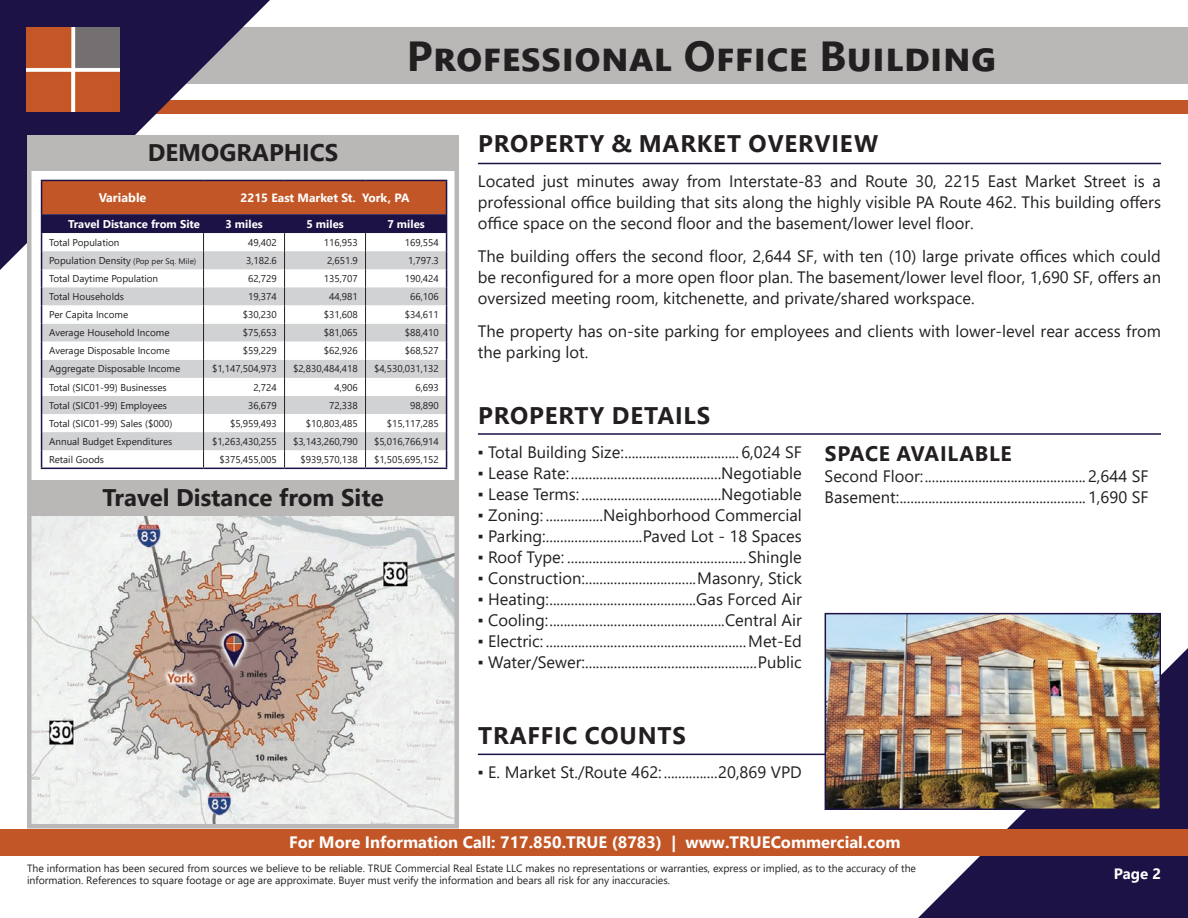
<style>
.page{position:relative;width:1188px;height:918px;background:#fff}
.page>*{position:absolute;margin:0;border:0;box-sizing:border-box;transform-origin:0 0}
.t1{font:700 42px "Segoe UI";color:#231f20}
.t2{font:700 24px "Segoe UI";letter-spacing:.035em;color:#231f20}
.t3{font:700 24px "Segoe UI";color:#231f20}
.t4{font:700 21px "Segoe UI";letter-spacing:.035em;color:#231f20}
.t5{font:16.5px/21px "Segoe UI";color:#231f20;text-align:justify}
.t6{font:700 16.5px "Segoe UI";color:#fff}
.t7{font:700 15px "Segoe UI";color:#fff}
.t8{font:700 12.6px "Segoe UI";color:#fff}
.t9{font:700 12px "Segoe UI";color:#fff}
.t10{font:700 11.25px "Segoe UI";color:#fff}
.t11{font:10.5px/12px "Segoe UI";color:#231f20}
.t12{font:9.9px "Segoe UI";color:#231f20}
.s1{font-size:8.1px}
</style>
<div class="page">
<div style="left:0;top:100px;width:1188px;height:14px;background:#c35626"></div>
<div style="left:0;top:27px;width:1188px;height:57px;background:#b9b8b7"></div>
<svg style="left:0;top:0;width:270px;height:270px;fill:#1c1245"></svg>
<svg style="left:918px;top:648px;width:270px;height:270px;fill:#1c1245"></svg>
<img style="left:27px;top:27px;width:92px;height:85px">
<img style="left:32px;top:515px;width:422px;height:309px">
<div style="left:27px;top:498px;width:432px;height:331px;border:4px solid #b9b8b7"></div>
<div style="left:27px;top:157px;width:432px;height:330px;background:#fff;border:4px solid #b9b8b7"></div>
<div style="left:27px;top:135px;width:432px;height:35px;background:#b9b8b7"></div>
<hr style="left:478px;top:163px;width:683px;height:1px;background:#1c1245">
<hr style="left:478px;top:433px;width:683px;height:2px;background:#1c1245">
<hr style="left:478px;top:754px;width:683px;height:1px;background:#1c1245">
<div style="left:1px;top:829px;width:1187px;height:27px;background:#c35626"></div>
<hr style="left:41px;top:468px;width:163px;height:1px;background:#1c1245">
<hr style="left:204px;top:468px;width:81px;height:1px;background:#1c1245">
<hr style="left:285px;top:468px;width:81px;height:1px;background:#1c1245">
<hr style="left:366px;top:468px;width:81px;height:1px;background:#1c1245">
<svg style="left:41px;top:180px;width:406px;height:288px"></svg>
<div style="left:27px;top:480px;width:432px;height:35px;background:#b9b8b7"></div>
<img style="left:828px;top:616px;width:330px;height:191px">
<div style="left:825px;top:613px;width:336px;height:197px;border:2px solid #1c1245"></div>
<h1 class="t1" style="left:407px;top:16px;width:592px">Professional Office Building</h1>
<h2 class="t3" style="left:148px;top:130px;width:192px">DEMOGRAPHICS</h2>
<p class="t8" style="left:99px;top:186px;width:49px">Variable</p>
<p class="t9" style="left:241px;top:186px;width:170px">2215 East Market St. York, PA</p>
<p class="t10" style="left:68px;top:213px;width:133px">Travel Distance from Site</p>
<p class="t10" style="left:225px;top:213px;width:39px">3 miles</p>
<p class="t10" style="left:306px;top:213px;width:39px">5 miles</p>
<p class="t10" style="left:387px;top:213px;width:39px">7 miles</p>
<p class="t12" style="left:49px;top:233px;width:72px">Total Population</p>
<p class="t12" style="left:248px;top:233px;width:30px">49,402</p>
<p class="t12" style="left:324px;top:233px;width:36px">116,953</p>
<p class="t12" style="left:405px;top:233px;width:36px">169,554</p>
<p class="t12" style="left:49px;top:251px;width:149px">Population Density <span class="s1">(Pop per Sq. Mile)</span></p>
<p class="t12" style="left:246px;top:251px;width:32px">3,182.6</p>
<p class="t12" style="left:327px;top:251px;width:32px">2,651.9</p>
<p class="t12" style="left:408px;top:251px;width:32px">1,797.3</p>
<p class="t12" style="left:49px;top:269px;width:111px">Total Daytime Population</p>
<p class="t12" style="left:248px;top:269px;width:30px">62,729</p>
<p class="t12" style="left:324px;top:269px;width:36px">135,707</p>
<p class="t12" style="left:405px;top:269px;width:36px">190,424</p>
<p class="t12" style="left:49px;top:287px;width:76px">Total Households</p>
<p class="t12" style="left:248px;top:287px;width:30px">19,374</p>
<p class="t12" style="left:329px;top:287px;width:30px">44,981</p>
<p class="t12" style="left:410px;top:287px;width:30px">66,106</p>
<p class="t12" style="left:49px;top:305px;width:81px">Per Capita Income</p>
<p class="t12" style="left:243px;top:305px;width:36px">$30,230</p>
<p class="t12" style="left:324px;top:305px;width:36px">$31,608</p>
<p class="t12" style="left:405px;top:305px;width:36px">$34,611</p>
<p class="t12" style="left:49px;top:323px;width:122px">Average Household Income</p>
<p class="t12" style="left:243px;top:323px;width:36px">$75,653</p>
<p class="t12" style="left:324px;top:323px;width:36px">$81,065</p>
<p class="t12" style="left:405px;top:323px;width:36px">$88,410</p>
<p class="t12" style="left:49px;top:341px;width:122px">Average Disposable Income</p>
<p class="t12" style="left:243px;top:341px;width:36px">$59,229</p>
<p class="t12" style="left:324px;top:341px;width:36px">$62,926</p>
<p class="t12" style="left:405px;top:341px;width:36px">$68,527</p>
<p class="t12" style="left:49px;top:360px;width:133px">Aggregate Disposable Income</p>
<p class="t12" style="left:212px;top:360px;width:66px">$1,147,504,973</p>
<p class="t12" style="left:293px;top:360px;width:66px">$2,830,484,418</p>
<p class="t12" style="left:374px;top:360px;width:66px">$4,530,031,132</p>
<p class="t12" style="left:49px;top:378px;width:119px">Total (SIC01-99) Businesses</p>
<p class="t12" style="left:254px;top:378px;width:25px">2,724</p>
<p class="t12" style="left:335px;top:378px;width:25px">4,906</p>
<p class="t12" style="left:416px;top:378px;width:25px">6,693</p>
<p class="t12" style="left:49px;top:396px;width:120px">Total (SIC01-99) Employees</p>
<p class="t12" style="left:248px;top:396px;width:30px">36,679</p>
<p class="t12" style="left:329px;top:396px;width:30px">72,338</p>
<p class="t12" style="left:410px;top:396px;width:30px">98,890</p>
<p class="t12" style="left:49px;top:414px;width:125px">Total (SIC01-99) Sales ($000)</p>
<p class="t12" style="left:230px;top:414px;width:48px">$5,959,493</p>
<p class="t12" style="left:306px;top:414px;width:54px">$10,803,485</p>
<p class="t12" style="left:387px;top:414px;width:54px">$15,117,285</p>
<p class="t12" style="left:49px;top:432px;width:125px">Annual Budget Expenditures</p>
<p class="t12" style="left:212px;top:432px;width:66px">$1,263,430,255</p>
<p class="t12" style="left:293px;top:432px;width:66px">$3,143,260,790</p>
<p class="t12" style="left:374px;top:432px;width:66px">$5,016,766,914</p>
<p class="t12" style="left:49px;top:450px;width:56px">Retail Goods</p>
<p class="t12" style="left:219px;top:450px;width:59px">$375,455,005</p>
<p class="t12" style="left:300px;top:450px;width:59px">$939,570,138</p>
<p class="t12" style="left:374px;top:450px;width:66px">$1,505,695,152</p>
<h2 class="t3" style="left:102px;top:475px;width:283px">Travel Distance from Site</h2>
<h2 class="t2" style="left:478px;top:121px;width:401px">PROPERTY &amp; MARKET OVERVIEW</h2>
<p class="t5" style="left:478px;top:169px;width:685px">Located just minutes away from Interstate-83 and Route 30, 2215 East Market Street is a professional office building that sits along the highly visible PA Route 462. This building offers office space on the second floor and the basement/lower level floor.</p>
<p class="t5" style="left:478px;top:244px;width:685px">The building offers the second floor, 2,644 SF, with ten (10) large private offices which could be reconfigured for a more open floor plan. The basement/lower level floor, 1,690 SF, offers an oversized meeting room, kitchenette, and private/shared workspace.</p>
<p class="t5" style="left:478px;top:319px;width:685px">The property has on-site parking for employees and clients with lower-level rear access from the parking lot.</p>
<h2 class="t2" style="left:478px;top:392px;width:233px">PROPERTY DETAILS</h2>
<p class="t5" style="left:478px;top:440px;width:325px">▪ Total Building Size:................................ 6,024 SF</p>
<p class="t5" style="left:478px;top:461px;width:326px">▪ Lease Rate:..........................................Negotiable</p>
<p class="t5" style="left:478px;top:482px;width:326px">▪ Lease Terms: .......................................Negotiable</p>
<p class="t5" style="left:478px;top:503px;width:326px">▪ Zoning: ................Neighborhood Commercial</p>
<p class="t5" style="left:478px;top:524px;width:326px">▪ Parking:...........................Paved Lot - 18 Spaces</p>
<p class="t5" style="left:478px;top:545px;width:325px">▪ Roof Type: ..................................................Shingle</p>
<p class="t5" style="left:478px;top:566px;width:325px">▪ Construction:...............................Masonry, Stick</p>
<p class="t5" style="left:478px;top:587px;width:326px">▪ Heating:.........................................Gas Forced Air</p>
<p class="t5" style="left:478px;top:608px;width:326px">▪ Cooling:.................................................Central Air</p>
<p class="t5" style="left:478px;top:629px;width:326px">▪ Electric: ........................................................Met-Ed</p>
<p class="t5" style="left:478px;top:650px;width:325px">▪ Water/Sewer:................................................Public</p>
<h2 class="t2" style="left:478px;top:713px;width:209px">TRAFFIC COUNTS</h2>
<p class="t5" style="left:478px;top:761px;width:325px">▪ E. Market St./Route 462: ...............20,869 VPD</p>
<p class="t4" style="left:825px;top:434px;width:188px">SPACE AVAILABLE</p>
<p class="t5" style="left:825px;top:464px;width:325px">Second Floor:.............................................2,644 SF<br>Basement:....................................................1,690 SF</p>
<p class="t6" style="left:289px;top:827px;width:613px">For More Information Call: 717.850.TRUE (8783) | www.TRUECommercial.com</p>
<p class="t11" style="left:27px;top:861px;width:891px">The information has been secured from sources we believe to be reliable. TRUE Commercial Real Estate LLC makes no representations or warranties, express or implied, as to the accuracy of the information. References to square footage or age are approximate. Buyer must verify the information and bears all risk for any inaccuracies.</p>
<p class="t7" style="left:1114px;top:860px;width:49px">Page 2</p>
</div>
